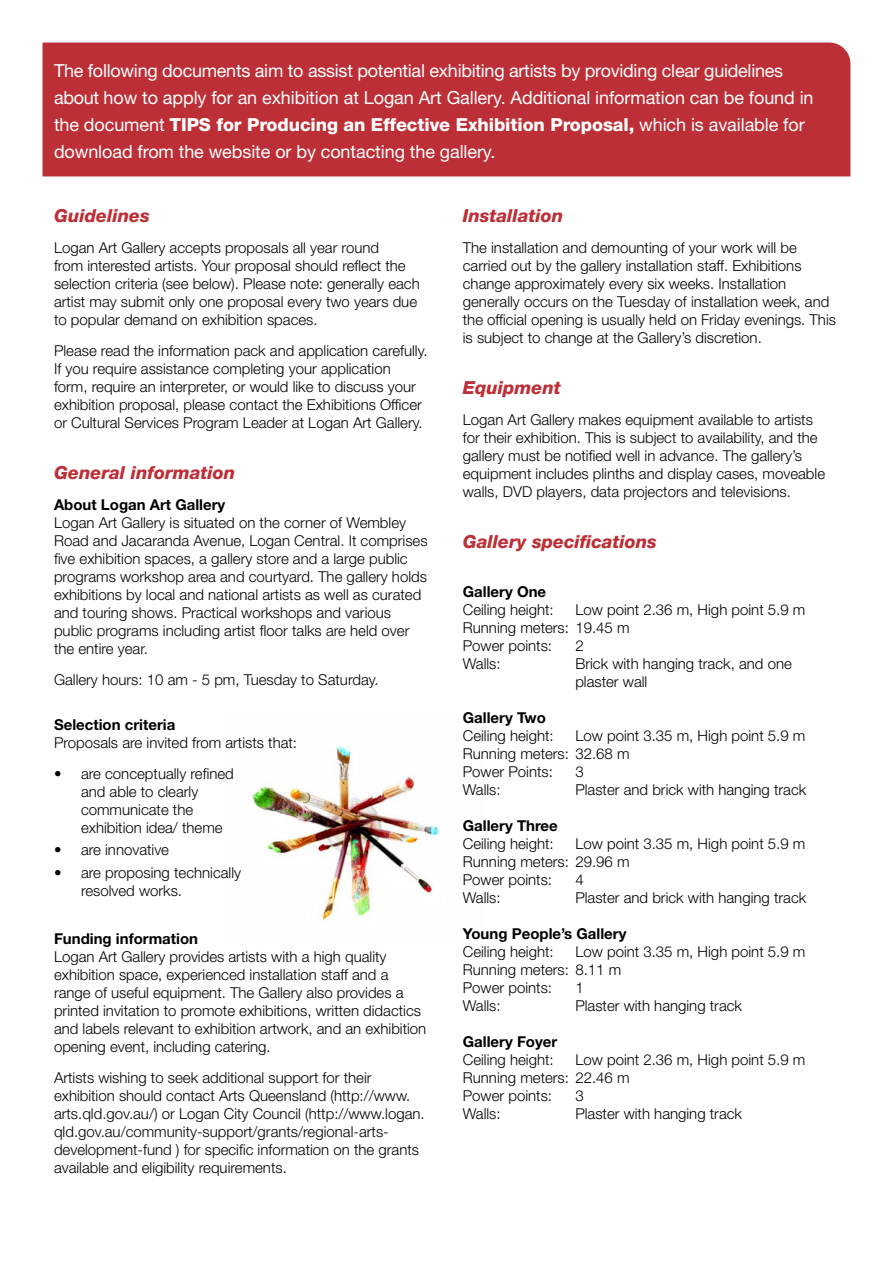
<style>
.page{position:relative;width:893px;height:1263px;background:#fff}
.page>*{position:absolute;margin:0;border:0;box-sizing:border-box;transform-origin:0 0}
.t1{font:18px/27px "Helvetica Neue LT Std";letter-spacing:-.005em;color:#fff}
.t2{font:italic 800 18px "Helvetica Neue LT Std";color:#bd2f37}
.t3{font:300 15px/18px "Helvetica Neue LT Std";color:#000}
.t4{font:700 15px "Helvetica Neue LT Std";color:#000}
.s1{font-weight:800}
</style>
<div class="page">
<div style="left:42px;top:42px;width:809px;height:135px;background:#bd2f37"></div>
<img style="left:252px;top:746px;width:188px;height:175px">
<p class="t1" style="left:54px;top:56px;width:761px">The following documents aim to assist potential exhibiting artists by providing clear guidelines about how to apply for an exhibition at Logan Art Gallery. Additional information can be found in the document <span class="s1">TIPS for Producing an Effective Exhibition Proposal,</span> which is available for download from the website or by contacting the gallery.</p>
<p class="t2" style="left:54px;top:205px;width:97px">Guidelines</p>
<p class="t3" style="left:54px;top:238px;width:367px">Logan Art Gallery accepts proposals all year round<br>from interested artists. Your proposal should reflect the selection criteria (see below). Please note: generally each artist may submit only one proposal every two years due to popular demand on exhibition spaces.</p>
<p class="t3" style="left:54px;top:341px;width:375px">Please read the information pack and application carefully.<br>If you require assistance completing your application form, require an interpreter, or would like to discuss your exhibition proposal, please contact the Exhibitions Officer or Cultural Services Program Leader at Logan Art Gallery.</p>
<p class="t2" style="left:54px;top:462px;width:183px">General information</p>
<p class="t4" style="left:54px;top:495px;width:173px">About Logan Art Gallery</p>
<p class="t3" style="left:54px;top:513px;width:375px">Logan Art Gallery is situated on the corner of Wembley Road and Jacaranda Avenue, Logan Central. It comprises five exhibition spaces, a gallery store and a large public programs workshop area and courtyard. The gallery holds exhibitions by local and national artists as well as curated and touring shows. Practical workshops and various public programs including artist floor talks are held over the entire year.</p>
<p class="t3" style="left:54px;top:670px;width:326px">Gallery hours: 10 am - 5 pm, Tuesday to Saturday.</p>
<p class="t4" style="left:54px;top:716px;width:123px">Selection criteria</p>
<p class="t3" style="left:54px;top:734px;width:245px">Proposals are invited from artists that:</p>
<p class="t3" style="left:81px;top:764px;width:154px;text-indent:-27px">• are conceptually refined and able to clearly communicate the exhibition idea/ theme</p>
<p class="t3" style="left:54px;top:841px;width:117px">• are innovative</p>
<p class="t3" style="left:81px;top:863px;width:162px;text-indent:-27px">• are proposing technically resolved works.</p>
<p class="t4" style="left:54px;top:930px;width:146px">Funding information</p>
<p class="t3" style="left:54px;top:948px;width:374px">Logan Art Gallery provides artists with a high quality exhibition space, experienced installation staff and a range of useful equipment. The Gallery also provides a printed invitation to promote exhibitions, written didactics and labels relevant to exhibition artwork, and an exhibition opening event, including catering.</p>
<p class="t3" style="left:54px;top:1068px;width:372px">Artists wishing to seek additional support for their exhibition should contact Arts Queensland (http://www. arts.qld.gov.au/) or Logan City Council (http://www.logan. qld.gov.au/community-support/grants/regional-arts&shy;development-fund ) for specific information on the grants available and eligibility requirements.</p>
<p class="t2" style="left:463px;top:205px;width:102px">Installation</p>
<p class="t3" style="left:463px;top:238px;width:375px">The installation and demounting of your work will be carried out by the gallery installation staff. Exhibitions change approximately every six weeks. Installation generally occurs on the Tuesday of installation week, and the official opening is usually held on Friday evenings. This is subject to change at the Gallery’s discretion.</p>
<p class="t2" style="left:463px;top:377px;width:100px">Equipment</p>
<p class="t3" style="left:463px;top:410px;width:364px">Logan Art Gallery makes equipment available to artists for their exhibition. This is subject to availability, and the gallery must be notified well in advance. The gallery’s equipment includes plinths and display cases, moveable walls, DVD players, data projectors and televisions.</p>
<p class="t2" style="left:463px;top:531px;width:196px">Gallery specifications</p>
<p class="t4" style="left:463px;top:582px;width:85px">Gallery One</p>
<p class="t3" style="left:463px;top:600px;width:92px">Ceiling height:</p>
<p class="t3" style="left:463px;top:600px;width:344px;text-indent:112px">Low point 2.36 m, High point 5.9 m<br>Running meters: 19.45 m<br>Power points:</p>
<p class="t3" style="left:575px;top:636px;width:10px">2</p>
<p class="t3" style="left:463px;top:654px;width:39px">Walls:</p>
<p class="t3" style="left:575px;top:654px;width:218px">Brick with hanging track, and one plaster wall</p>
<p class="t4" style="left:463px;top:708px;width:85px">Gallery Two</p>
<p class="t3" style="left:463px;top:726px;width:92px">Ceiling height:</p>
<p class="t3" style="left:463px;top:726px;width:344px;text-indent:112px">Low point 3.35 m, High point 5.9 m<br>Running meters: 32.68 m<br>Power Points:</p>
<p class="t3" style="left:575px;top:762px;width:10px">3</p>
<p class="t3" style="left:463px;top:780px;width:39px">Walls:</p>
<p class="t3" style="left:575px;top:780px;width:232px">Plaster and brick with hanging track</p>
<p class="t4" style="left:463px;top:816px;width:96px">Gallery Three</p>
<p class="t3" style="left:463px;top:834px;width:92px">Ceiling height:</p>
<p class="t3" style="left:463px;top:834px;width:344px;text-indent:112px">Low point 3.35 m, High point 5.9 m<br>Running meters: 29.96 m<br>Power points:</p>
<p class="t3" style="left:575px;top:870px;width:10px">4</p>
<p class="t3" style="left:463px;top:888px;width:39px">Walls:</p>
<p class="t3" style="left:575px;top:888px;width:232px">Plaster and brick with hanging track</p>
<p class="t4" style="left:463px;top:924px;width:165px">Young People’s Gallery</p>
<p class="t3" style="left:463px;top:942px;width:92px">Ceiling height:</p>
<p class="t3" style="left:463px;top:942px;width:344px;text-indent:112px">Low point 3.35 m, High point 5.9 m<br>Running meters: 8.11 m<br>Power points:</p>
<p class="t3" style="left:575px;top:978px;width:10px">1</p>
<p class="t3" style="left:463px;top:996px;width:39px">Walls:</p>
<p class="t3" style="left:575px;top:996px;width:168px">Plaster with hanging track</p>
<p class="t4" style="left:463px;top:1032px;width:96px">Gallery Foyer</p>
<p class="t3" style="left:463px;top:1050px;width:92px">Ceiling height:</p>
<p class="t3" style="left:463px;top:1050px;width:344px;text-indent:112px">Low point 2.36 m, High point 5.9 m<br>Running meters: 22.46 m<br>Power points:</p>
<p class="t3" style="left:575px;top:1086px;width:10px">3</p>
<p class="t3" style="left:463px;top:1104px;width:39px">Walls:</p>
<p class="t3" style="left:575px;top:1104px;width:168px">Plaster with hanging track</p>
</div>
